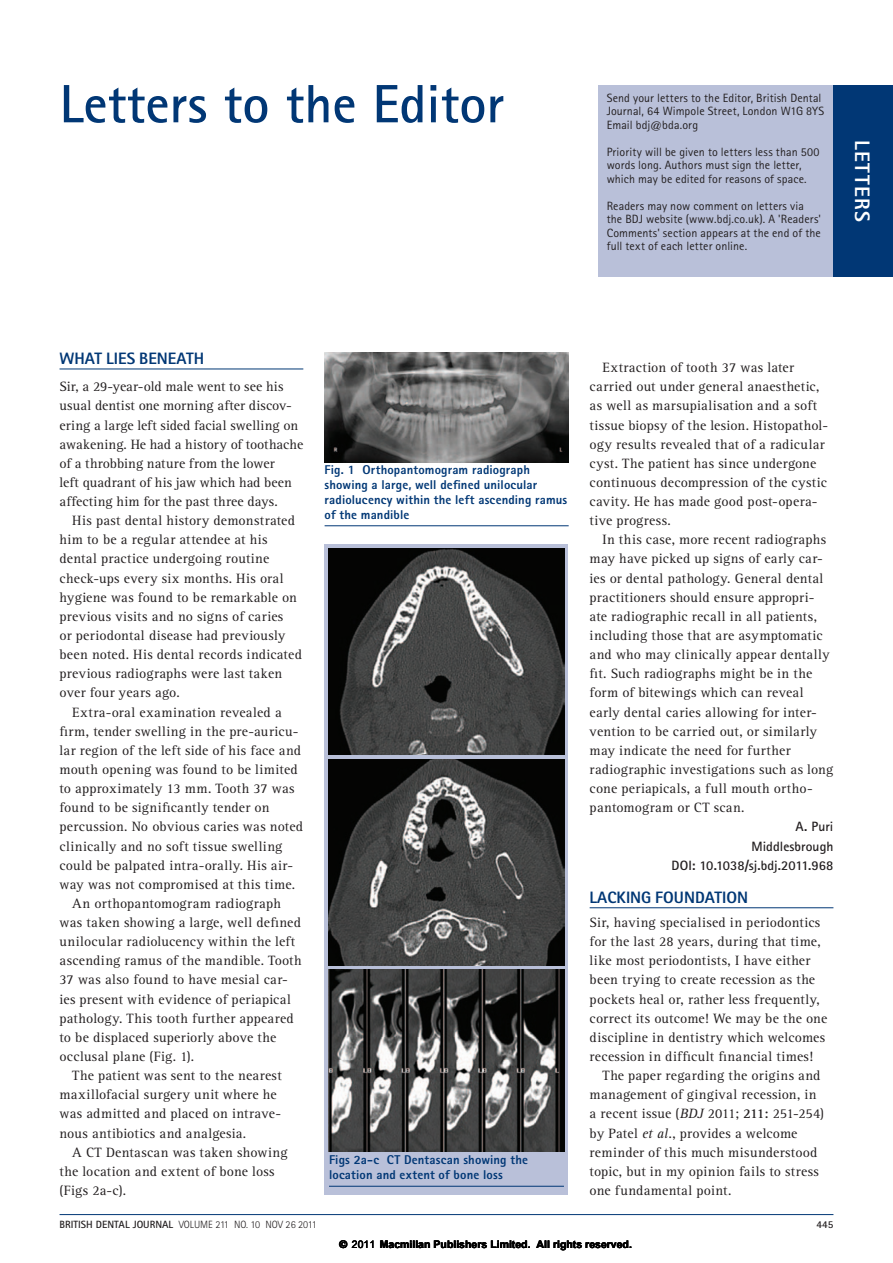
<style>
.page{position:relative;width:893px;height:1263px;background:#fff}
.page>*{position:absolute;margin:0;border:0;box-sizing:border-box;transform-origin:0 0}
._1_BDJ_main_heading{font:700 54px "Rotis Sans Serif Std";color:#013775}
.t1{font:800 21px "Rotis Sans Serif Std";letter-spacing:.055em;color:#fff}
._1_BDJ_letters_headi{font:800 16.5px "Rotis Sans Serif Std";color:#013775}
._1_BDJ_body{font:13.95px/19.2px "Rotis Serif Std";letter-spacing:.015em;color:#231f20}
._1_BDJ_body_fullout{font:13.95px/19.2px "Rotis Serif Std";letter-spacing:.015em;color:#231f20}
._1_BDJ_letters_autho{font:700 13.5px "Rotis Sans Serif Std";color:#231f20}
._2_BDJ_table_fig_cap{font:800 12.75px/15px "Rotis Sans Serif Std";letter-spacing:.01em;color:#013775}
._1_BDJ_in_brief{font:12px/13.5px "Rotis Sans Serif Std";letter-spacing:.01em;color:#231f20}
.t2{font:700 10.5px "Arial";color:#000}
.t3{font:300 10.5px "Rotis Sans Serif Std";color:#231f20}
.t4{font:700 10.5px "Rotis Sans Serif Std";color:#231f20}
.s1{font-style:italic}
.s2{font-weight:700}
.s3{font-family:"Helvetica"}
.s4{font-weight:400}
</style>
<div class="page">
<hr style="left:60px;top:369px;width:243px;height:1px;background:#013775">
<hr style="left:590px;top:907px;width:243px;height:1px;background:#013775">
<hr style="left:60px;top:1214px;width:773px;height:1px;background:#013775">
<div style="left:598px;top:85px;width:295px;height:191px;background:#b9c0d9"></div>
<div style="left:833px;top:85px;width:60px;height:191px;background:#013775"></div>
<img style="left:325px;top:353px;width:243px;height:110px">
<hr style="left:325px;top:525px;width:244px;height:1px;background:#013775">
<div style="left:325px;top:544px;width:243px;height:651px;background:#b9c0d9"></div>
<img style="left:329px;top:549px;width:236px;height:206px">
<img style="left:329px;top:759px;width:236px;height:206px">
<img style="left:329px;top:970px;width:236px;height:181px">
<hr style="left:329px;top:1186px;width:235px;height:1px;background:#013775">
<p class="_1_BDJ_main_heading" style="left:60px;top:70px;width:446px">Letters to the Editor</p>
<p class="_1_BDJ_in_brief" style="left:607px;top:91px;width:219px">Send your letters to the Editor, British Dental<br>Journal, 64 Wimpole Street, London W1G 8YS<br>Email bdj@bda.org</p>
<p class="_1_BDJ_in_brief" style="left:607px;top:145px;width:214px">Priority will be given to letters less than 500 words long. Authors must sign the letter, which may be edited for reasons of space.</p>
<p class="_1_BDJ_in_brief" style="left:607px;top:199px;width:216px">Readers may now comment on letters via the BDJ website (www.bdj.co.uk). A 'Readers' Comments' section appears at the end of the full text of each letter online.</p>
<p class="t1" style="left:876px;top:140px;width:83px;rotate:90deg">LETTERS</p>
<p class="_1_BDJ_letters_headi" style="left:60px;top:348px;width:146px">WHAT LIES BENEATH</p>
<p class="_1_BDJ_body_fullout" style="left:60px;top:377px;width:245px">Sir, a 29-year-old male went to see his usual dentist one morning after discov&shy;ering a large left sided facial swelling on awakening. He had a history of toothache of a throbbing nature from the lower<br>left quadrant of his jaw which had been affecting him for the past three days.</p>
<p class="_1_BDJ_body" style="left:60px;top:511px;width:244px;text-indent:13px">His past dental history demonstrated him to be a regular attendee at his dental practice undergoing routine check-ups every six months. His oral hygiene was found to be remarkable on previous visits and no signs of caries<br>or periodontal disease had previously been noted. His dental records indicated previous radiographs were last taken over four years ago.</p>
<p class="_1_BDJ_body" style="left:60px;top:703px;width:245px;text-indent:13px">Extra-oral examination revealed a firm, tender swelling in the pre-auricu&shy;lar region of the left side of his face and mouth opening was found to be limited to approximately 13 mm. Tooth 37 was found to be significantly tender on percussion. No obvious caries was noted clinically and no soft tissue swelling could be palpated intra-orally. His air&shy;way was not compromised at this time.</p>
<p class="_1_BDJ_body" style="left:60px;top:894px;width:244px;text-indent:13px">An orthopantomogram radiograph was taken showing a large, well defined unilocular radiolucency within the left ascending ramus of the mandible. Tooth 37 was also found to have mesial car&shy;ies present with evidence of periapical pathology. This tooth further appeared to be displaced superiorly above the occlusal plane (Fig. 1).</p>
<p class="_1_BDJ_body" style="left:60px;top:1066px;width:224px;text-indent:13px">The patient was sent to the nearest maxillofacial surgery unit where he was admitted and placed on intrave&shy;nous antibiotics and analgesia.</p>
<p class="_1_BDJ_body" style="left:60px;top:1143px;width:230px;text-indent:13px">A CT Dentascan was taken showing the location and extent of bone loss (Figs 2a-c).</p>
<p class="_2_BDJ_table_fig_cap" style="left:325px;top:462px;width:244px">Fig. 1 Orthopantomogram radiograph showing a large, well defined unilocular radiolucency within the left ascending ramus of the mandible</p>
<p class="_2_BDJ_table_fig_cap" style="left:329px;top:1152px;width:201px">Figs 2a-c CT Dentascan showing the location and extent of bone loss</p>
<p class="_1_BDJ_body" style="left:590px;top:358px;width:240px;text-indent:13px">Extraction of tooth 37 was later carried out under general anaesthetic, as well as marsupialisation and a soft tissue biopsy of the lesion. Histopathol&shy;ogy results revealed that of a radicular cyst. The patient has since undergone continuous decompression of the cystic cavity. He has made good post-opera&shy;tive progress.</p>
<p class="_1_BDJ_body" style="left:590px;top:530px;width:245px;text-indent:13px">In this case, more recent radiographs may have picked up signs of early car&shy;ies or dental pathology. General dental practitioners should ensure appropri&shy;ate radiographic recall in all patients, including those that are asymptomatic and who may clinically appear dentally fit. Such radiographs might be in the form of bitewings which can reveal early dental caries allowing for inter&shy;vention to be carried out, or similarly may indicate the need for further radiographic investigations such as long cone periapicals, a full mouth ortho&shy;pantomogram or CT scan.</p>
<p class="_1_BDJ_letters_autho" style="left:795px;top:818px;width:39px">A. Puri</p>
<p class="_1_BDJ_letters_autho" style="left:752px;top:837px;width:83px">Middlesbrough</p>
<p class="_1_BDJ_letters_autho" style="left:671px;top:856px;width:163px">DOI: 10.1038/sj.bdj.2011.968</p>
<p class="_1_BDJ_letters_headi" style="left:590px;top:887px;width:160px">LACKING FOUNDATION</p>
<p class="_1_BDJ_body_fullout" style="left:590px;top:913px;width:239px">Sir, having specialised in periodontics for the last 28 years, during that time, like most periodontists, I have either been trying to create recession as the pockets heal or, rather less frequently, correct its outcome! We may be the one discipline in dentistry which welcomes recession in difficult financial times!</p>
<p class="_1_BDJ_body" style="left:590px;top:1066px;width:236px;text-indent:13px">The paper regarding the origins and management of gingival recession, in a recent issue (<span class="s1">BDJ</span> 2011; <span class="s2">211:</span> 251-254) by Patel <span class="s1">et al.</span>, provides a welcome reminder of this much misunderstood topic, but in my opinion fails to stress one fundamental point.</p>
<p class="t3" style="left:60px;top:1218px;width:259px"><span class="s2">BRITISH DENTAL JOURNAL</span> VOLUME 211 NO. 10 NOV 26 2011</p>
<p class="t4" style="left:816px;top:1217px;width:18px">445</p>
<p class="t2" style="left:340px;top:1237px;width:294px"><span class="s3">©</span> <span class="s4">2011</span> Macmillan Publishers Limited. All rights reserved.</p>
</div>
